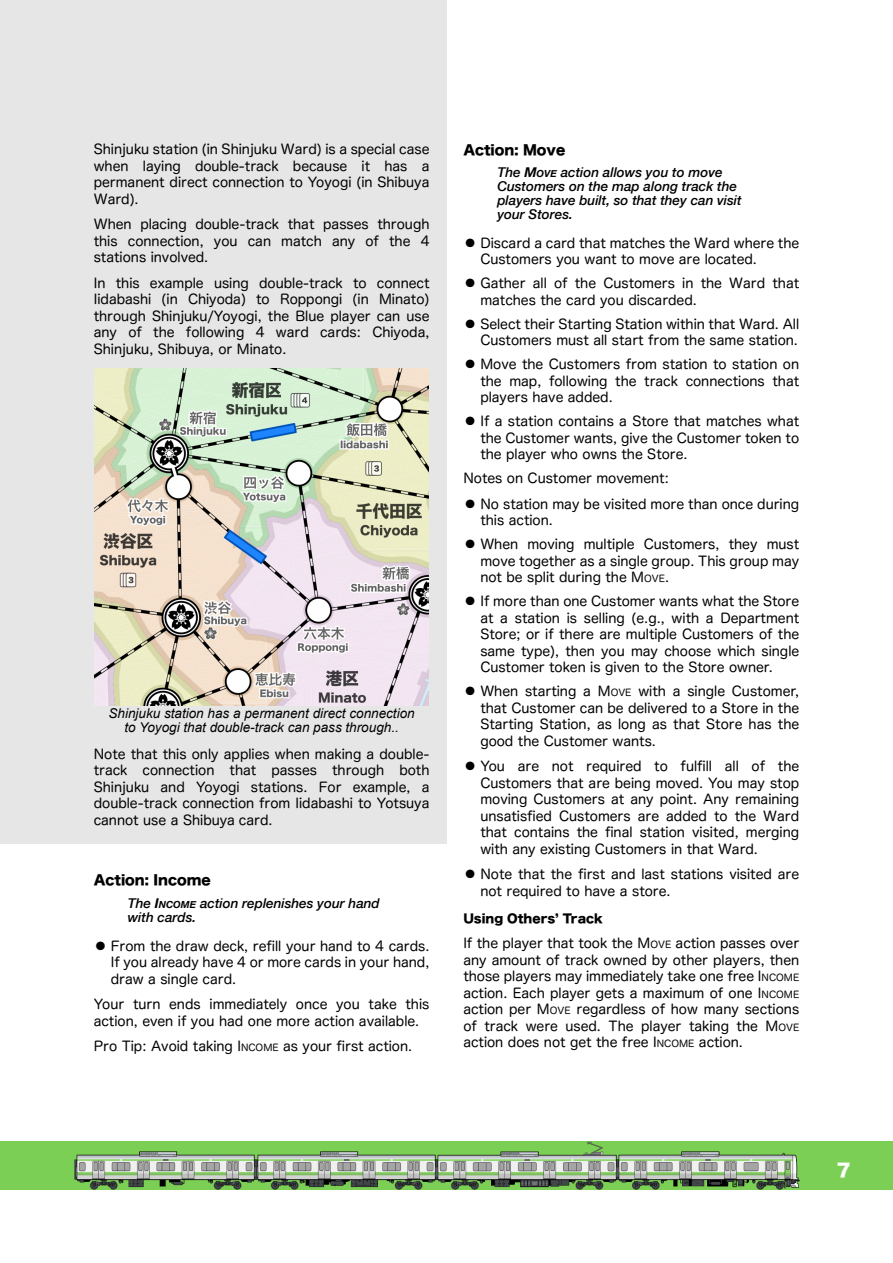
<style>
.page{position:relative;width:893px;height:1263px;background:#fff}
.page>*{position:absolute;margin:0;border:0;box-sizing:border-box;transform-origin:0 0}
.t1{font:18px "Hira Kaku Std N W8";color:#fff}
.t2{font:13.5px/16.5px "Hira Maru Pro W4";color:#000;text-align:justify}
.t3{font:13.5px/16.5px "Hira Maru Pro N W4";color:#000;text-align:justify}
.t4{font:italic 500 13.5px/14px "Helvetica Neue";color:#000}
.t5{font:italic 13.5px/14px "Arial";color:#000;text-align:center}
.t6{font:13.5px "Hira Kaku Std W8";color:#000}
.t7{font:12px "Hira Kaku Std W8";color:#000}
.s1{font-weight:700}
.s2{font-weight:700;font-size:9.75px}
.s3{font-family:"Hiragino Sans W4"}
.s4{font-size:9.6px}
</style>
<div class="page">
<div style="left:0;top:1141px;width:893px;height:49px;background:#7bcf54"></div>
<img style="left:618px;top:1151px;width:181px;height:39px">
<img style="left:437px;top:1141px;width:181px;height:49px">
<img style="left:257px;top:1151px;width:180px;height:39px">
<img style="left:74px;top:1151px;width:183px;height:39px">
<div style="left:0;top:0;width:447px;height:844px;background:#e6e6e6"></div>
<img style="left:95px;top:369px;width:334px;height:336px">
<p class="t3" style="left:94px;top:141px;width:337px">Shinjuku station (in Shinjuku Ward) is a special case when laying double-track because it has a permanent direct connection to Yoyogi (in Shibuya Ward).</p>
<p class="t3" style="left:94px;top:216px;width:337px">When placing double-track that passes through this connection, you can match any of the 4 stations involved.</p>
<p class="t3" style="left:94px;top:274px;width:337px">In this example using double-track to connect Iidabashi (in Chiyoda) to Roppongi (in Minato) through Shinjuku/Yoyogi, the Blue player can use any of the following 4 ward cards: Chiyoda, Shinjuku, Shibuya, or Minato.</p>
<p class="t5" style="left:109px;top:707px;width:308px">Shinjuku station has a permanent direct connection to Yoyogi that double-track can pass through..</p>
<p class="t3" style="left:94px;top:745px;width:337px">Note that this only applies when making a double&shy;track connection that passes through both Shinjuku and Yoyogi stations. For example, a double-track connection from Iidabashi to Yotsuya cannot use a Shibuya card.</p>
<p class="t6" style="left:94px;top:873px;width:119px">Action: Income</p>
<p class="t4" style="left:128px;top:896px;width:254px">The <span class="s1">I</span><span class="s2">NCOME</span> action replenishes your hand with cards.</p>
<p class="t2" style="left:94px;top:937px;width:337px"><span class="s3">⚫</span> From the draw deck, refill your hand to 4 cards.</p>
<p class="t3" style="left:111px;top:954px;width:320px">If you already have 4 or more cards in your hand, draw a single card.</p>
<p class="t3" style="left:94px;top:996px;width:337px">Your turn ends immediately once you take this action, even if you had one more action available.</p>
<p class="t3" style="left:94px;top:1038px;width:320px">Pro Tip: Avoid taking I<span class="s4">NCOME</span> as your first action.</p>
<p class="t6" style="left:463px;top:143px;width:104px">Action: Move</p>
<p class="t4" style="left:497px;top:165px;width:246px">The <span class="s1">M</span><span class="s2">OVE</span> action allows you to move<br>Customers on the map along track the players have built, so that they can visit your Stores.</p>
<p class="t2" style="left:480px;top:234px;width:320px;text-indent:-17px"><span class="s3">⚫</span> Discard a card that matches the Ward where the<br>Customers you want to move are located.</p>
<p class="t2" style="left:480px;top:275px;width:320px;text-indent:-17px"><span class="s3">⚫</span> Gather all of the Customers in the Ward that matches the card you discarded.</p>
<p class="t2" style="left:463px;top:315px;width:337px;text-align:right"><span class="s3">⚫</span> Select their Starting Station within that Ward. All<br>Customers must all start from the same station.</p>
<p class="t2" style="left:480px;top:356px;width:320px;text-indent:-17px"><span class="s3">⚫</span> Move the Customers from station to station on the map, following the track connections that players have added.</p>
<p class="t2" style="left:480px;top:413px;width:320px;text-indent:-17px"><span class="s3">⚫</span> If a station contains a Store that matches what the Customer wants, give the Customer token to the player who owns the Store.</p>
<p class="t3" style="left:463px;top:470px;width:207px">Notes on Customer movement:</p>
<p class="t2" style="left:480px;top:495px;width:320px;text-indent:-17px"><span class="s3">⚫</span> No station may be visited more than once during this action.</p>
<p class="t2" style="left:480px;top:536px;width:320px;text-indent:-17px"><span class="s3">⚫</span> When moving multiple Customers, they must move together as a single group. This group may not be split during the M<span class="s4">OVE</span>.</p>
<p class="t2" style="left:480px;top:593px;width:320px;text-indent:-17px"><span class="s3">⚫</span> If more than one Customer wants what the Store at a station is selling (e.g., with a Department Store; or if there are multiple Customers of the same type), then you may choose which single Customer token is given to the Store owner.</p>
<p class="t2" style="left:480px;top:683px;width:320px;text-indent:-17px"><span class="s3">⚫</span> When starting a M<span class="s4">OVE</span> with a single Customer, that Customer can be delivered to a Store in the Starting Station, as long as that Store has the good the Customer wants.</p>
<p class="t2" style="left:480px;top:758px;width:320px;text-indent:-17px"><span class="s3">⚫</span> You are not required to fulfill all of the Customers that are being moved. You may stop moving Customers at any point. Any remaining unsatisfied Customers are added to the Ward that contains the final station visited, merging with any existing Customers in that Ward.</p>
<p class="t2" style="left:480px;top:866px;width:320px;text-indent:-17px"><span class="s3">⚫</span> Note that the first and last stations visited are not required to have a store.</p>
<p class="t7" style="left:463px;top:912px;width:141px">Using Othersʼ Track</p>
<p class="t3" style="left:463px;top:935px;width:337px">If the player that took the M<span class="s4">OVE</span> action passes over any amount of track owned by other players, then those players may immediately take one free I<span class="s4">NCOME </span>action. Each player gets a maximum of one I<span class="s4">NCOME </span>action per M<span class="s4">OVE</span> regardless of how many sections of track were used. The player taking the M<span class="s4">OVE </span>action does not get the free I<span class="s4">NCOME</span> action.</p>
<h1 class="t1" style="left:837px;top:1161px;width:15px">7</h1>
</div>
